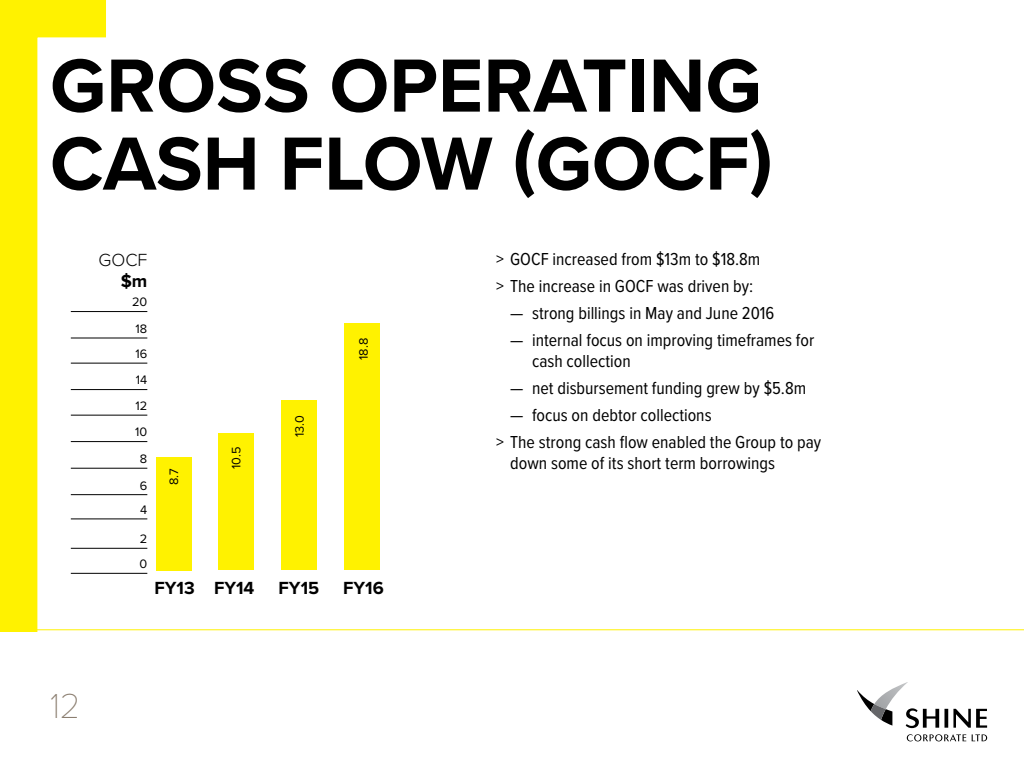
<style>
.page{position:relative;width:1024px;height:768px;background:#fff}
.page>*{position:absolute;margin:0;border:0;box-sizing:border-box;transform-origin:0 0}
.t1{font:700 78px/78px "Proxima Nova";color:#000}
.t2{font:100 36px "Proxima Nova T";color:#8b7e70}
.t3{font:700 18.2px "Proxima Nova";color:#000}
.t4{font:300 18.2px "Proxima Nova";color:#000}
.t5{font:18px/27px "Proxima Nova Cond";color:#000}
.t6{font:12.7px/26.3px "Proxima Nova";color:#000}
</style>
<div class="page">
<svg style="left:857px;top:682px;width:130px;height:46px"></svg>
<svg style="left:907px;top:734px;width:59px;height:7px"></svg>
<svg style="left:972px;top:734px;width:15px;height:7px"></svg>
<svg style="left:0;top:0;width:143px;height:632px"></svg>
<hr style="left:71px;top:573px;width:76px;height:1px;background:#000">
<hr style="left:71px;top:311px;width:76px;height:1px;background:#000">
<hr style="left:71px;top:338px;width:76px;height:1px;background:#000">
<hr style="left:71px;top:363px;width:76px;height:1px;background:#000">
<hr style="left:71px;top:389px;width:76px;height:1px;background:#000">
<hr style="left:71px;top:415px;width:76px;height:1px;background:#000">
<hr style="left:71px;top:441px;width:76px;height:1px;background:#000">
<hr style="left:71px;top:468px;width:76px;height:1px;background:#000">
<hr style="left:71px;top:494px;width:76px;height:1px;background:#000">
<hr style="left:71px;top:519px;width:76px;height:1px;background:#000">
<hr style="left:71px;top:548px;width:76px;height:1px;background:#000">
<div style="left:156px;top:457px;width:35px;height:113px;background:#fff200"></div>
<div style="left:218px;top:433px;width:35px;height:137px;background:#fff200"></div>
<div style="left:282px;top:401px;width:35px;height:169px;background:#fff200"></div>
<div style="left:345px;top:323px;width:35px;height:247px;background:#fff200"></div>
<hr style="left:0;top:629px;width:1024px;height:1px;background:#fff200">
<h1 class="t1" style="left:50px;top:50px;width:724px">GROSS OPERATING<br>CASH FLOW (GOCF)</h1>
<p class="t4" style="left:98px;top:249px;width:50px">GOCF</p>
<p class="t3" style="left:121px;top:270px;width:28px">$m</p>
<p class="t6" style="left:132px;top:289px;width:17px">20<br>18</p>
<p class="t6" style="left:135px;top:341px;width:14px;text-align:center">16<br>14<br>12<br>10<br>8<br>6</p>
<p class="t6" style="left:140px;top:497px;width:9px">4</p>
<p class="t6" style="left:140px;top:526px;width:9px">2</p>
<p class="t6" style="left:140px;top:551px;width:9px">0</p>
<p class="t6" style="left:161px;top:485px;width:18px;rotate:-90deg">8.7</p>
<p class="t6" style="left:223px;top:469px;width:24px;rotate:-90deg">10.5</p>
<p class="t6" style="left:287px;top:437px;width:24px;rotate:-90deg">13.0</p>
<p class="t6" style="left:351px;top:360px;width:24px;rotate:-90deg">18.8</p>
<p class="t3" style="left:155px;top:577px;width:101px">FY13 FY14</p>
<p class="t3" style="left:279px;top:577px;width:42px">FY15</p>
<p class="t3" style="left:343px;top:577px;width:42px">FY16</p>
<h2 class="t2" style="left:50px;top:685px;width:32px">12</h2>
<p class="t5" style="left:496px;top:246px;width:266px">&gt; GOCF increased from $13m to $18.8m &gt; The increase in GOCF was driven by:</p>
<p class="t5" style="left:510px;top:300px;width:266px">— strong billings in May and June 2016</p>
<p class="t5" style="left:532px;top:330px;width:284px;line-height:21px;text-indent:-22px">— internal focus on improving timeframes for cash collection</p>
<p class="t5" style="left:510px;top:375px;width:298px">— net disbursement funding grew by $5.8m</p>
<p class="t5" style="left:496px;top:402px;width:327px;text-indent:14px">— focus on debtor collections<br>&gt; The strong cash flow enabled the Group to pay</p>
<p class="t5" style="left:510px;top:450px;width:266px">down some of its short term borrowings</p>
</div>
